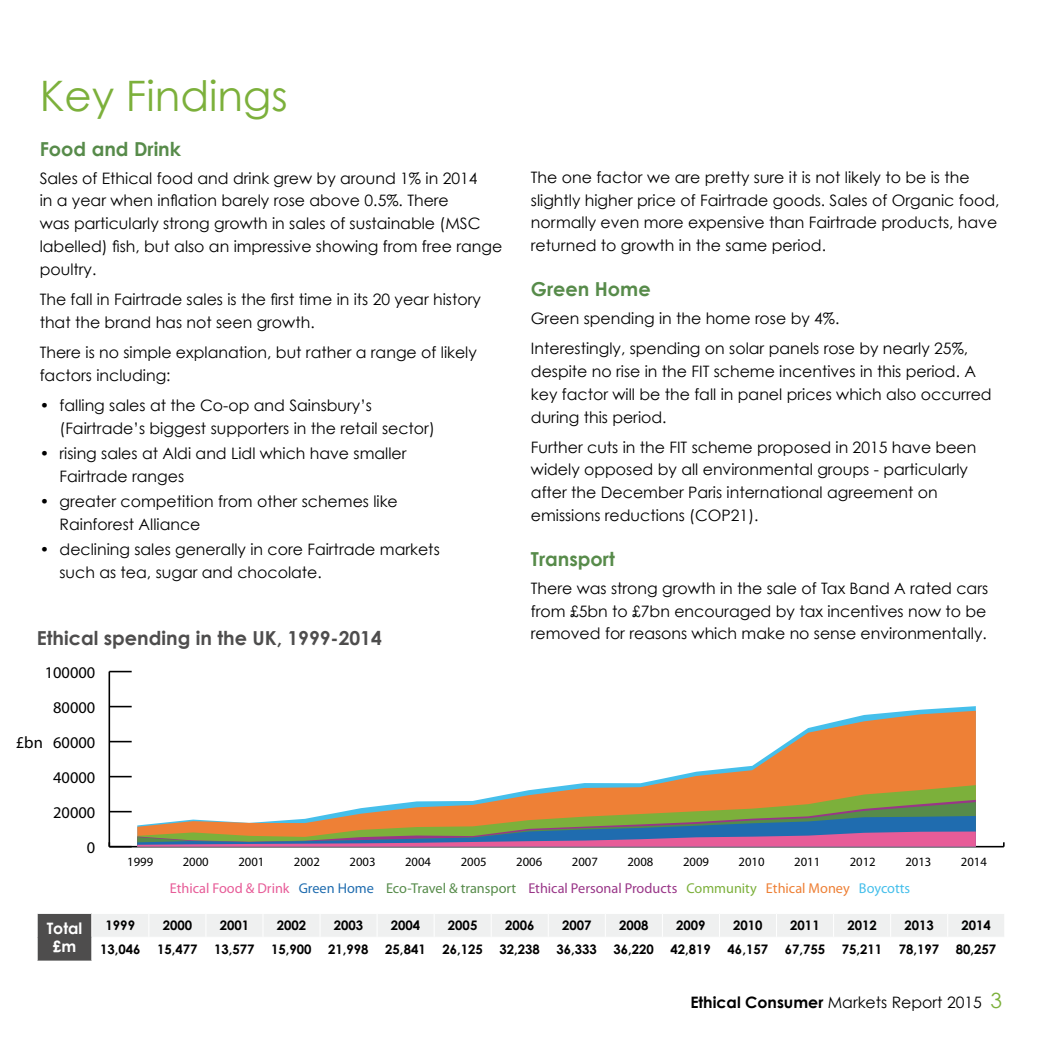
<style>
.page{position:relative;width:1042px;height:1042px;background:#fff}
.page>*{position:absolute;margin:0;border:0;box-sizing:border-box;transform-origin:0 0}
.t1{font:42px "Century Gothic";color:#7cb03b}
.t2{font:700 19.25px "Century Gothic";color:#4e4d4d}
.t3{font:700 19.25px "Century Gothic";color:#578b4a}
.t4{font:16.62px "Myriad Pro";color:#000}
.t5{font:16.45px "Myriad Pro";color:#000}
.t6{font:15.75px/22.8px "Century Gothic";color:#000}
.t7{font:700 15.75px/17.5px "Century Gothic";color:#fff;text-align:center}
.t8{font:14.35px "Myriad Pro";color:#993688}
.t9{font:700 13.12px "Century Gothic";color:#000}
.t10{font:12.6px "Myriad Pro";color:#000}
.s1{color:#e75c98}
.s2{color:#1f6caf}
.s3{color:#568b4a}
.s4{color:#7cb03b}
.s5{color:#ee8036}
.s6{color:#45bfeb}
.s7{font-weight:700}
.s8{font-size:21px;color:#7cb03b}
</style>
<div class="page">
<hr style="left:109px;top:846px;width:895px;height:1px;background:#000">
<hr style="left:109px;top:671px;width:1px;height:175px;background:#000">
<svg style="left:110px;top:776px;width:22px;height:1px"></svg>
<svg style="left:110px;top:741px;width:22px;height:1px"></svg>
<svg style="left:110px;top:706px;width:22px;height:1px"></svg>
<svg style="left:109px;top:671px;width:23px;height:1px"></svg>
<svg style="left:570px;top:711px;width:406px;height:74px"></svg>
<svg style="left:478px;top:785px;width:498px;height:15px;background:#cf9755"></svg>
<svg style="left:110px;top:800px;width:866px;height:47px;background:#a69181"></svg>
<div style="left:37px;top:913px;width:55px;height:48px;background:#4e4d4d"></div>
<hr style="left:37px;top:913px;width:55px;height:1px;background:#fff">
<svg style="left:37px;top:914px;width:1px;height:46px"></svg>
<hr style="left:37px;top:960px;width:55px;height:1px;background:#fff">
<svg style="left:91px;top:913px;width:913px;height:47px"></svg>
<h1 class="t1" style="left:40px;top:70px;width:250px">Key Findings</h1>
<p class="t3" style="left:40px;top:137px;width:143px">Food and Drink</p>
<p class="t6" style="left:40px;top:166px;width:464px">Sales of Ethical food and drink grew by around 1% in 2014<br>in a year when inflation barely rose above 0.5%. There<br>was particularly strong growth in sales of sustainable (MSC labelled) fish, but also an impressive showing from free range poultry.</p>
<p class="t6" style="left:40px;top:288px;width:443px">The fall in Fairtrade sales is the first time in its 20 year history that the brand has not seen growth.</p>
<p class="t6" style="left:40px;top:340px;width:439px">There is no simple explanation, but rather a range of likely factors including:</p>
<p class="t6" style="left:60px;top:393px;width:377px;text-indent:-20px">• falling sales at the Co-op and Sainsbury’s (Fairtrade’s biggest supporters in the retail sector)</p>
<p class="t6" style="left:60px;top:441px;width:348px;text-indent:-20px">• rising sales at Aldi and Lidl which have smaller<br>Fairtrade ranges</p>
<p class="t6" style="left:60px;top:489px;width:340px;text-indent:-20px">• greater competition from other schemes like<br>Rainforest Alliance</p>
<p class="t6" style="left:60px;top:537px;width:382px;text-indent:-20px">• declining sales generally in core Fairtrade markets such as tea, sugar and chocolate.</p>
<p class="t2" style="left:37px;top:625px;width:346px">Ethical spending in the UK, 1999-2014</p>
<p class="t5" style="left:45px;top:662px;width:52px">100000</p>
<p class="t4" style="left:16px;top:732px;width:29px">£bn</p>
<p class="t5" style="left:53px;top:697px;width:44px">80000</p>
<p class="t5" style="left:53px;top:732px;width:44px">60000</p>
<p class="t5" style="left:53px;top:767px;width:44px">40000</p>
<p class="t5" style="left:53px;top:802px;width:44px">20000</p>
<p class="t5" style="left:87px;top:837px;width:10px">0</p>
<p class="t6" style="left:531px;top:166px;width:470px">The one factor we are pretty sure it is not likely to be is the slightly higher price of Fairtrade goods. Sales of Organic food, normally even more expensive than Fairtrade products, have returned to growth in the same period.</p>
<p class="t3" style="left:531px;top:277px;width:121px">Green Home</p>
<p class="t6" style="left:531px;top:303px;width:439px;line-height:30.3px">Green spending in the home rose by 4%.<br>Interestingly, spending on solar panels rose by nearly 25%,</p>
<p class="t6" style="left:531px;top:360px;width:462px">despite no rise in the FIT scheme incentives in this period. A key factor will be the fall in panel prices which also occurred during this period.</p>
<p class="t6" style="left:531px;top:435px;width:447px">Further cuts in the FIT scheme proposed in 2015 have been widely opposed by all environmental groups - particularly after the December Paris international agreement on emissions reductions (COP21).</p>
<p class="t3" style="left:531px;top:547px;width:85px">Transport</p>
<p class="t6" style="left:531px;top:576px;width:459px;text-align:justify">There was strong growth in the sale of Tax Band A rated cars from £5bn to £7bn encouraged by tax incentives now to be removed for reasons which make no sense environmentally.</p>
<p class="t10" style="left:127px;top:854px;width:28px">1999</p>
<p class="t10" style="left:183px;top:854px;width:28px">2000</p>
<p class="t10" style="left:238px;top:854px;width:28px">2001</p>
<p class="t10" style="left:294px;top:854px;width:28px">2002</p>
<p class="t10" style="left:349px;top:854px;width:28px">2003</p>
<p class="t10" style="left:405px;top:854px;width:28px">2004</p>
<p class="t10" style="left:461px;top:854px;width:28px">2005</p>
<p class="t10" style="left:516px;top:854px;width:28px">2006</p>
<p class="t10" style="left:572px;top:854px;width:28px">2007</p>
<p class="t10" style="left:627px;top:854px;width:28px">2008</p>
<p class="t10" style="left:683px;top:854px;width:28px">2009</p>
<p class="t10" style="left:738px;top:854px;width:28px">2010</p>
<p class="t10" style="left:794px;top:854px;width:28px">2011</p>
<p class="t10" style="left:850px;top:854px;width:28px">2012</p>
<p class="t10" style="left:905px;top:854px;width:28px">2013</p>
<p class="t10" style="left:961px;top:854px;width:28px">2014</p>
<p class="t8" style="left:170px;top:879px;width:742px"><span class="s1">Ethical Food &amp; Drink</span> <span class="s2">Green Home</span> <span class="s3">Eco-Travel &amp; transport</span> Ethical Personal Products <span class="s4">Community</span> <span class="s5">Ethical Money</span> <span class="s6">Boycotts</span></p>
<p class="t7" style="left:47px;top:919px;width:37px">Total £m</p>
<p class="t9" style="left:106px;top:917px;width:31px">1999</p>
<p class="t9" style="left:163px;top:917px;width:31px">2000</p>
<p class="t9" style="left:220px;top:917px;width:31px">2001</p>
<p class="t9" style="left:277px;top:917px;width:31px">2002</p>
<p class="t9" style="left:334px;top:917px;width:31px">2003</p>
<p class="t9" style="left:391px;top:917px;width:31px">2004</p>
<p class="t9" style="left:448px;top:917px;width:31px">2005</p>
<p class="t9" style="left:505px;top:917px;width:31px">2006</p>
<p class="t9" style="left:562px;top:917px;width:31px">2007</p>
<p class="t9" style="left:619px;top:917px;width:31px">2008</p>
<p class="t9" style="left:676px;top:917px;width:31px">2009</p>
<p class="t9" style="left:733px;top:917px;width:31px">2010</p>
<p class="t9" style="left:790px;top:917px;width:31px">2011</p>
<p class="t9" style="left:847px;top:917px;width:31px">2012</p>
<p class="t9" style="left:904px;top:917px;width:31px">2013</p>
<p class="t9" style="left:961px;top:917px;width:31px">2014</p>
<p class="t9" style="left:100px;top:941px;width:42px">13,046</p>
<p class="t9" style="left:157px;top:941px;width:42px">15,477</p>
<p class="t9" style="left:214px;top:941px;width:42px">13,577</p>
<p class="t9" style="left:271px;top:941px;width:42px">15,900</p>
<p class="t9" style="left:328px;top:941px;width:42px">21,998</p>
<p class="t9" style="left:385px;top:941px;width:42px">25,841</p>
<p class="t9" style="left:442px;top:941px;width:42px">26,125</p>
<p class="t9" style="left:499px;top:941px;width:42px">32,238</p>
<p class="t9" style="left:556px;top:941px;width:42px">36,333</p>
<p class="t9" style="left:613px;top:941px;width:42px">36,220</p>
<p class="t9" style="left:670px;top:941px;width:42px">42,819</p>
<p class="t9" style="left:727px;top:941px;width:42px">46,157</p>
<p class="t9" style="left:784px;top:941px;width:42px">67,755</p>
<p class="t9" style="left:842px;top:941px;width:42px">75,211</p>
<p class="t9" style="left:899px;top:941px;width:42px">78,197</p>
<p class="t9" style="left:956px;top:941px;width:42px">80,257</p>
<p class="t6" style="left:690px;top:991px;width:313px"><span class="s7">Ethical Consumer</span> Markets Report 2015 <span class="s8">3</span></p>
</div>
